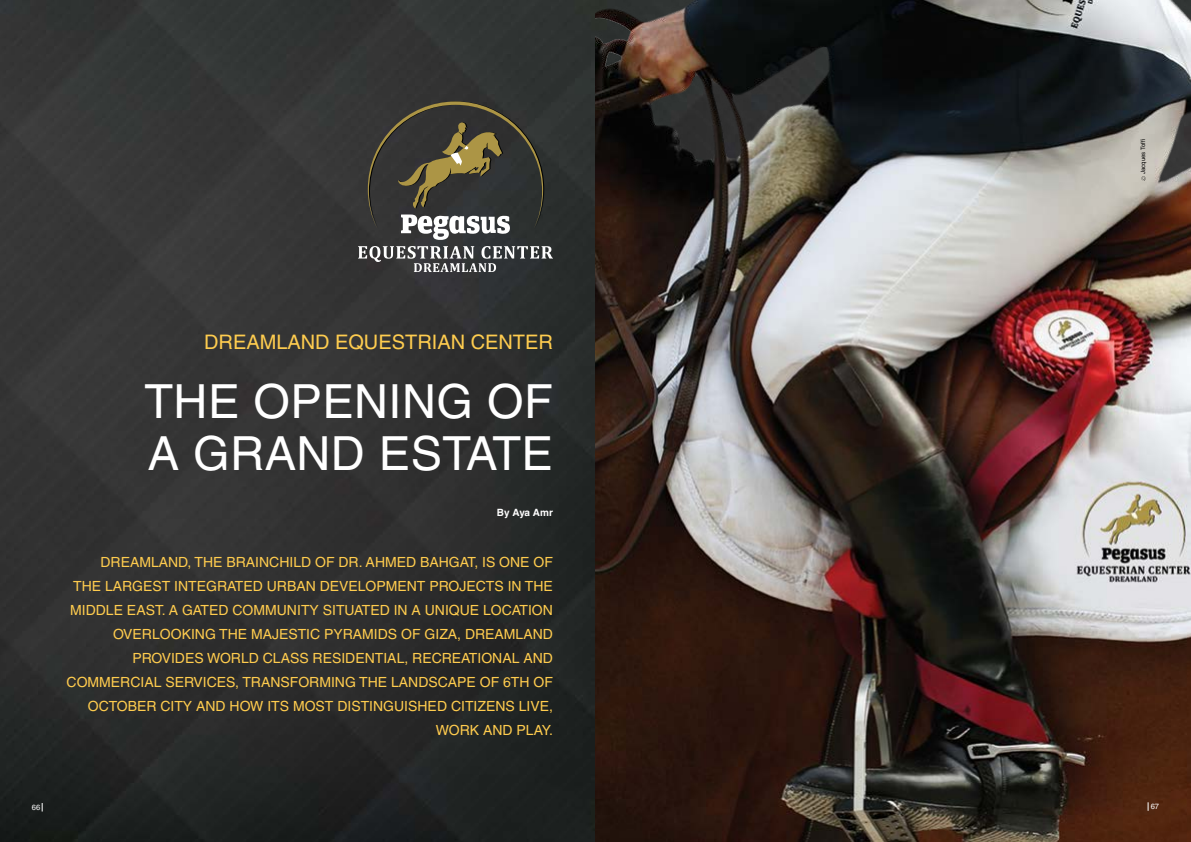
<style>
.page{position:relative;width:1191px;height:842px;background:#fff}
.page>*{position:absolute;margin:0;border:0;box-sizing:border-box;transform-origin:0 0}
.t1{font:47px/51.5px "Helvetica";letter-spacing:.01em;color:#fff}
.t2{font:20px "Helvetica";color:#fecc4f}
.t3{font:14px "Helvetica";color:#ffcc4e}
.t4{font:700 10px "Helvetica";color:#fff}
.t5{font:7.6px "Helvetica";color:#fff}
.t6{font:6px "Helvetica";color:#000}
</style>
<div class="page">
<img style="left:0;top:0;width:595px;height:842px">
<svg style="left:358px;top:246px;width:195px;height:26px;background:#666768"></svg>
<svg style="left:368px;top:101px;width:176px;height:139px;background:#4c4a40"></svg>
<img style="left:595px;top:0;width:596px;height:842px">
<svg style="left:1141px;top:176px;width:4px;height:5px"></svg>
<h2 class="t2" style="left:204px;top:330px;width:350px">DREAMLAND EQUESTRIAN CENTER</h2>
<h1 class="t1" style="left:144px;top:376px;width:410px">THE OPENING OF<br>A GRAND ESTATE</h1>
<p class="t4" style="left:497px;top:506px;width:58px">By Aya Amr</p>
<p class="t3" style="left:100px;top:554px;width:21px">DREAMLAND</p>
<p class="t3" style="left:187px;top:554px;width:18px">, THE</p>
<p class="t3" style="left:226px;top:554px;width:19px">BRAINCHILD</p>
<p class="t3" style="left:315px;top:554px;width:71px">OF DR. AHMED</p>
<p class="t3" style="left:420px;top:554px;width:11px">BAHGAT</p>
<p class="t3" style="left:474px;top:554px;width:36px">, IS ONE</p>
<p class="t3" style="left:533px;top:554px;width:11px">OF</p>
<p class="t3" style="left:73px;top:578px;width:11px">THE</p>
<p class="t3" style="left:105px;top:578px;width:11px">LARGEST</p>
<p class="t3" style="left:174px;top:578px;width:10px">INTEGRATED</p>
<p class="t3" style="left:267px;top:578px;width:93px">URBAN DEVELOPMENT</p>
<p class="t3" style="left:429px;top:578px;width:11px">PRO</p>
<p class="t3" style="left:459px;top:578px;width:17px">JECTS</p>
<p class="t3" style="left:508px;top:578px;width:28px">IN THE</p>
<p class="t3" style="left:70px;top:602px;width:21px">MIDDLE</p>
<p class="t3" style="left:127px;top:602px;width:66px">EAST. A GATED</p>
<p class="t3" style="left:232px;top:602px;width:11px">COMMUNIT</p>
<p class="t3" style="left:309px;top:602px;width:23px">Y SITUATED</p>
<p class="t3" style="left:394px;top:602px;width:41px">IN AUNIQUE</p>
<p class="t3" style="left:483px;top:602px;width:10px">LOCATION</p>
<p class="t3" style="left:113px;top:626px;width:30px">OVERLOO</p>
<p class="t3" style="left:182px;top:626px;width:18px">KING</p>
<p class="t3" style="left:219px;top:626px;width:11px">THE</p>
<p class="t3" style="left:251px;top:626px;width:37px">MAJESTIC</p>
<p class="t3" style="left:324px;top:626px;width:29px">PYRAMIDS</p>
<p class="t3" style="left:401px;top:626px;width:85px">OF GIZA, DREAMLAND</p>
<p class="t3" style="left:132px;top:650px;width:11px">PRO</p>
<p class="t3" style="left:162px;top:650px;width:19px">VIDES</p>
<p class="t3" style="left:207px;top:650px;width:24px">WORLD</p>
<p class="t3" style="left:263px;top:650px;width:10px">CLASS</p>
<p class="t3" style="left:313px;top:650px;width:10px">RESIDENTIAL</p>
<p class="t3" style="left:404px;top:650px;width:18px">, RECREATIONAL</p>
<p class="t3" style="left:523px;top:650px;width:11px">AND</p>
<p class="t3" style="left:67px;top:674px;width:11px">COMMERCIAL</p>
<p class="t3" style="left:165px;top:674px;width:11px">SER</p>
<p class="t3" style="left:193px;top:674px;width:19px">VICES</p>
<p class="t3" style="left:235px;top:674px;width:18px">, TRANSFORMING</p>
<p class="t3" style="left:359px;top:674px;width:11px">THE</p>
<p class="t3" style="left:391px;top:674px;width:11px">LANDSCAPE</p>
<p class="t3" style="left:480px;top:674px;width:64px">OF 6TH OF</p>
<p class="t3" style="left:88px;top:698px;width:22px">OCTO</p>
<p class="t3" style="left:128px;top:698px;width:80px">BER CITY AND</p>
<p class="t3" style="left:230px;top:698px;width:46px">HOW ITS</p>
<p class="t3" style="left:293px;top:698px;width:11px">MOST</p>
<p class="t3" style="left:337px;top:698px;width:10px">DISTINGUISHED</p>
<p class="t3" style="left:451px;top:698px;width:8px">CITI</p>
<p class="t3" style="left:477px;top:698px;width:19px">ZENS</p>
<p class="t3" style="left:519px;top:698px;width:36px">LIVE,</p>
<p class="t3" style="left:436px;top:722px;width:58px">WOR K AND</p>
<p class="t3" style="left:516px;top:722px;width:38px">PLAY.</p>
<p class="t6" style="left:1139px;top:174px;width:36px;rotate:-90deg">JACQUES TOFFI</p>
<p class="t5" style="left:32px;top:803px;width:10px">66</p>
<p class="t5" style="left:1150px;top:802px;width:10px">67</p>
</div>
